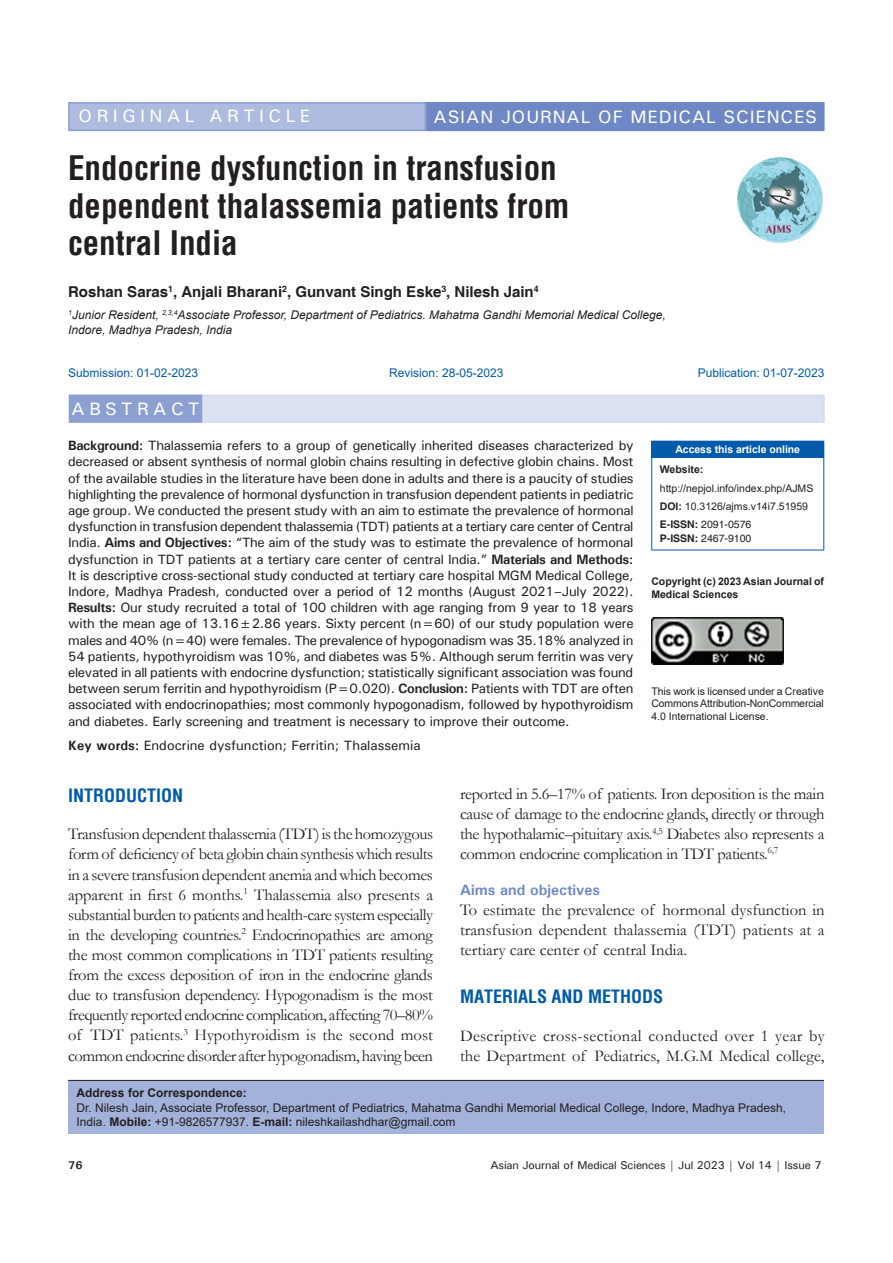
<style>
.page{position:relative;width:893px;height:1263px;background:#fff}
.page>*{position:absolute;margin:0;border:0;box-sizing:border-box;transform-origin:0 0}
.AT{font:700 condensed 33px/37.5px "Helvetica";color:#231f20}
.t1{font:700 condensed 18px "Helvetica";color:#015aaa}
.AH{font:500 18px "Univers";letter-spacing:.05em;color:#fff}
.AH-2{font:500 18px "Univers";letter-spacing:.25em;color:#fff}
.ABSH{font:500 18px "Univers";letter-spacing:.25em;color:#fff}
.TX{font:16.5px/20.1px "Garamond";color:#231f20;text-align:justify}
.AU{font:700 15px "Helvetica";color:#231f20}
.t2{font:700 15px "Univers";color:#6d88c5}
.ABS{font:500 13.5px/16.2px "Univers";letter-spacing:-.02em;color:#231f20;text-align:justify}
.KWD{font:500 13.5px "Univers";color:#231f20}
.ADD{font:12px/14.4px "Arial";color:#231f20}
.AFF{font:italic 12px/14.4px "Arial";color:#231f20}
.HIS{font:12px "Arial";color:#015aaa}
.t3{font:500 11.25px "Univers";letter-spacing:-.01em;color:#231f20}
.t4{font:700 11.25px "Univers";color:#231f20}
.License{font:10.5px/12.6px "Arial";letter-spacing:-.01em;color:#231f20;text-align:justify}
.License-2{font:700 10.5px/12.6px "Arial";color:#231f20}
.Web{font:10.5px/18.8px "Arial";color:#231f20}
.ISSN{font:10.5px/14.2px "Helvetica";color:#231f20}
.DOI{font:10.5px "Arial";color:#231f20}
.t5{font:700 10.5px "Arial";letter-spacing:-.005em;color:#fff}
.s1{font-weight:700}
</style>
<div class="page">
<div style="left:69px;top:395px;width:756px;height:28px;background:#dbe1f1"></div>
<div style="left:69px;top:395px;width:132px;height:27px;background:#8b9fd1"></div>
<div style="left:69px;top:395px;width:133px;height:28px;border:2px solid #8b9fd1"></div>
<div style="left:68px;top:1081px;width:756px;height:53px;background:#a3b2da"></div>
<hr style="left:68px;top:1080px;width:756px;height:1px;background:#231f20">
<img style="left:737px;top:157px;width:86px;height:86px">
<div style="left:652px;top:441px;width:172px;height:16px;background:#015aaa"></div>
<svg style="left:651px;top:442px;width:1px;height:15px"></svg>
<hr style="left:651px;top:441px;width:173px;height:1px;background:#015aaa">
<hr style="left:651px;top:458px;width:1px;height:92px;background:#015aaa">
<hr style="left:651px;top:457px;width:173px;height:1px;background:#015aaa">
<hr style="left:823px;top:458px;width:1px;height:92px;background:#015aaa">
<hr style="left:651px;top:550px;width:173px;height:1px;background:#015aaa">
<img style="left:651px;top:618px;width:132px;height:46px">
<div style="left:69px;top:103px;width:356px;height:27px;background:#aebade"></div>
<div style="left:68px;top:102px;width:358px;height:29px;border:2px solid #8b9fd1"></div>
<div style="left:427px;top:103px;width:397px;height:27px;background:#6d88c5"></div>
<div style="left:426px;top:102px;width:398px;height:29px;border:2px solid #6d88c5"></div>
<p class="AH-2" style="left:79px;top:105px;width:233px">ORIGINAL ARTICLE</p>
<p class="AH" style="left:434px;top:105px;width:385px">ASIAN JOURNAL OF MEDICAL SCIENCES</p>
<p class="AT" style="left:68px;top:149px;width:503px">Endocrine dysfunction in transfusion dependent thalassemia patients from central India</p>
<p class="AU" style="left:68px;top:282px;width:472px">Roshan Saras<sup>1</sup>, Anjali Bharani<sup>2</sup>, Gunvant Singh Eske<sup>3</sup>, Nilesh Jain<sup>4</sup></p>
<p class="AFF" style="left:68px;top:308px;width:599px"><sup>1</sup>Junior Resident, <sup>2,3,4</sup>Associate Professor, Department of Pediatrics. Mahatma Gandhi Memorial Medical College,<br>Indore, Madhya Pradesh, India</p>
<p class="HIS" style="left:68px;top:364px;width:132px">Submission: 01-02-2023</p>
<p class="HIS" style="left:389px;top:364px;width:116px">Revision: 28-05-2023</p>
<p class="HIS" style="left:698px;top:364px;width:128px">Publication: 01-07-2023</p>
<p class="ABSH" style="left:72px;top:397px;width:129px">ABSTRACT</p>
<p class="ABS" style="left:68px;top:437px;width:567px"><span class="s1">Background:</span> Thalassemia refers to a group of genetically inherited diseases characterized by decreased or absent synthesis of normal globin chains resulting in defective globin chains. Most of the available studies in the literature have been done in adults and there is a paucity of studies highlighting the prevalence of hormonal dysfunction in transfusion dependent patients in pediatric age group. We conducted the present study with an aim to estimate the prevalence of hormonal dysfunction in transfusion dependent thalassemia (TDT) patients at a tertiary care center of Central India. <span class="s1">Aims and Objectives:</span> “The aim of the study was to estimate the prevalence of hormonal dysfunction in TDT patients at a tertiary care center of central India.” <span class="s1">Materials and Methods:<br></span>It is descriptive cross-sectional study conducted at tertiary care hospital MGM Medical College, Indore, Madhya Pradesh, conducted over a period of 12 months (August 2021–July 2022).<br><span class="s1">Results:</span> Our study recruited a total of 100 children with age ranging from 9 year to 18 years with the mean age of 13.16±2.86 years. Sixty percent (n=60) of our study population were males and 40% (n=40) were females. The prevalence of hypogonadism was 35.18% analyzed in 54 patients, hypothyroidism was 10%, and diabetes was 5%. Although serum ferritin was very elevated in all patients with endocrine dysfunction; statistically significant association was found between serum ferritin and hypothyroidism (P=0.020). <span class="s1">Conclusion:</span> Patients with TDT are often associated with endocrinopathies; most commonly hypogonadism, followed by hypothyroidism and diabetes. Early screening and treatment is necessary to improve their outcome.</p>
<p class="KWD" style="left:68px;top:737px;width:354px"><span class="s1">Key words:</span> Endocrine dysfunction; Ferritin; Thalassemia</p>
<p class="t5" style="left:675px;top:442px;width:126px">Access this article online</p>
<p class="Web" style="left:660px;top:460px;width:155px"><span class="s1">Website: </span>http://nepjol.info/index.php/AJMS</p>
<p class="DOI" style="left:660px;top:499px;width:150px"><span class="s1">DOI:</span> 10.3126/ajms.v14i7.51959</p>
<p class="ISSN" style="left:660px;top:517px;width:93px"><span class="s1">E-ISSN:</span> 2091-0576<br><span class="s1">P-ISSN:</span> 2467-9100</p>
<p class="License-2" style="left:651px;top:575px;width:174px">Copyright (c) 2023 Asian Journal of<br>Medical Sciences</p>
<p class="License" style="left:651px;top:685px;width:174px">This work is licensed under a Creative Commons Attribution-NonCommercial 4.0 International License.</p>
<h1 class="t1" style="left:68px;top:783px;width:117px">INTRODUCTION</h1>
<p class="TX" style="left:68px;top:824px;width:366px">Transfusion dependent thalassemia (TDT) is the homozygous form of deficiency of beta globin chain synthesis which results in a severe transfusion dependent anemia and which becomes apparent in first 6 months.<sup>1</sup> Thalassemia also presents a substantial burden to patients and health-care system especially in the developing countries.<sup>2</sup> Endocrinopathies are among the most common complications in TDT patients resulting from the excess deposition of iron in the endocrine glands due to transfusion dependency. Hypogonadism is the most frequently reported endocrine complication, affecting 70–80% of TDT patients.<sup>3</sup> Hypothyroidism is the second most common endocrine disorder after hypogonadism, having been</p>
<p class="TX" style="left:460px;top:784px;width:366px">reported in 5.6–17% of patients. Iron deposition is the main cause of damage to the endocrine glands, directly or through the hypothalamic–pituitary axis.<sup>4,5</sup> Diabetes also represents a common endocrine complication in TDT patients.<sup>6,7</sup></p>
<h2 class="t2" style="left:460px;top:881px;width:142px">Aims and objectives</h2>
<p class="TX" style="left:460px;top:900px;width:366px">To estimate the prevalence of hormonal dysfunction in transfusion dependent thalassemia (TDT) patients at a tertiary care center of central India.</p>
<h1 class="t1" style="left:460px;top:985px;width:205px">MATERIALS AND METHODS</h1>
<p class="TX" style="left:460px;top:1025px;width:366px">Descriptive cross-sectional conducted over 1 year by the Department of Pediatrics, M.G.M Medical college,</p>
<p class="ADD" style="left:77px;top:1086px;width:711px"><span class="s1">Address for Correspondence:<br></span>Dr. Nilesh Jain, Associate Professor, Department of Pediatrics, Mahatma Gandhi Memorial Medical College, Indore, Madhya Pradesh,<br>India. <span class="s1">Mobile:</span> +91-9826577937. <span class="s1">E-mail:</span> nileshkailashdhar@gmail.com</p>
<p class="t4" style="left:68px;top:1157px;width:16px">76</p>
<p class="t3" style="left:490px;top:1157px;width:333px">Asian Journal of Medical Sciences | Jul 2023 | Vol 14 | Issue 7</p>
</div>
